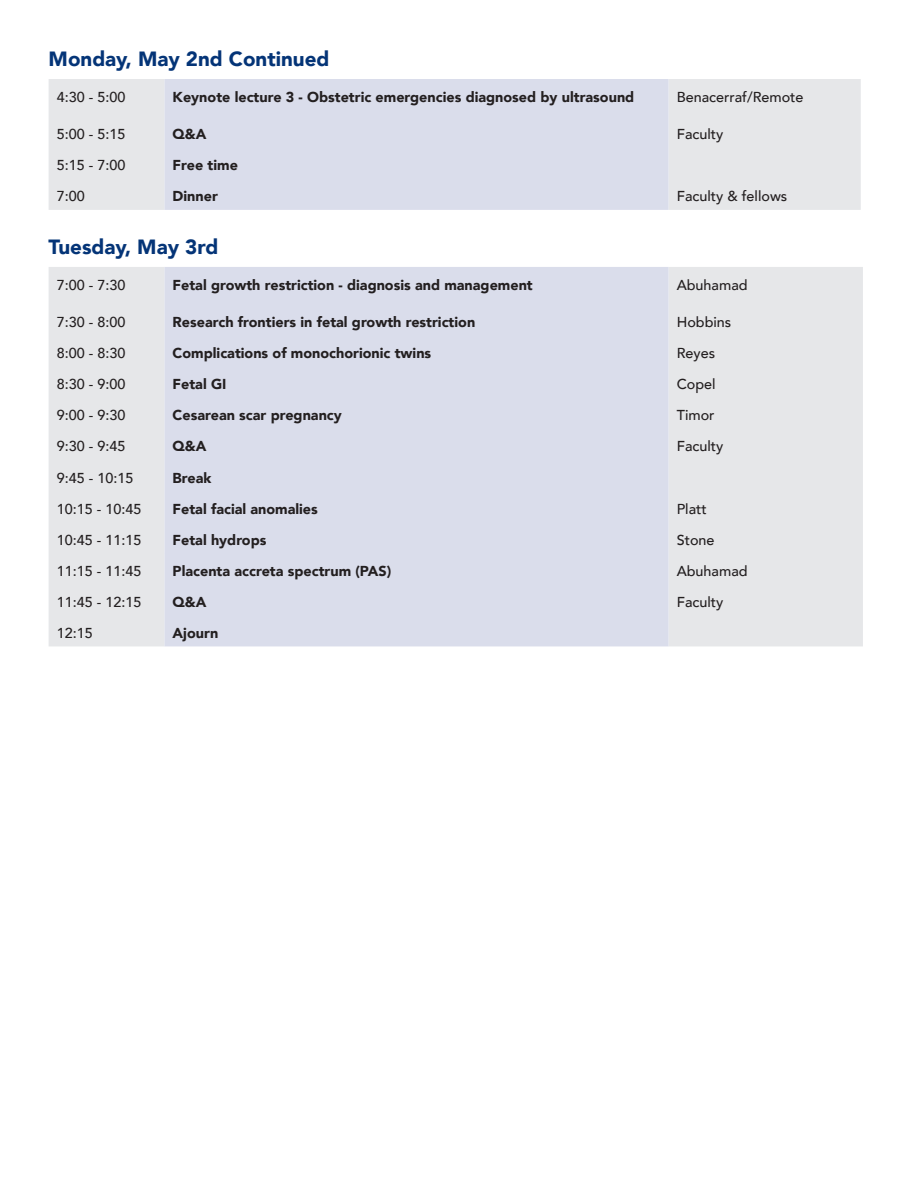
<style>
.page{position:relative;width:918px;height:1188px;background:#fff}
.page>*{position:absolute;margin:0;border:0;box-sizing:border-box;transform-origin:0 0}
.t1{font:900 20.55px "Avenir";color:#043477}
.t2{font:900 14.4px "Avenir";color:#231f20}
.t3{font:500 14.4px "Avenir";color:#231f20}
</style>
<div class="page">
<div style="left:49px;top:79px;width:812px;height:131px;background:#e6e7e9"></div>
<div style="left:164px;top:79px;width:505px;height:131px;background:#daddeb"></div>
<div style="left:49px;top:267px;width:814px;height:379px;background:#e6e7e9"></div>
<div style="left:164px;top:267px;width:505px;height:379px;background:#daddeb"></div>
<p class="t1" style="left:49px;top:41px;width:282px">Monday, May 2nd Continued</p>
<p class="t3" style="left:57px;top:84px;width:70px">4:30 - 5:00</p>
<p class="t2" style="left:173px;top:84px;width:463px">Keynote lecture 3 - Obstetric emergencies diagnosed by ultrasound</p>
<p class="t3" style="left:677px;top:84px;width:128px">Benacerraf/Remote</p>
<p class="t3" style="left:57px;top:122px;width:70px">5:00 - 5:15</p>
<p class="t2" style="left:173px;top:122px;width:35px">Q&amp;A</p>
<p class="t3" style="left:677px;top:122px;width:48px">Faculty</p>
<p class="t3" style="left:57px;top:153px;width:70px">5:15 - 7:00</p>
<p class="t2" style="left:173px;top:153px;width:67px">Free time</p>
<p class="t3" style="left:57px;top:184px;width:29px">7:00</p>
<p class="t2" style="left:173px;top:184px;width:47px">Dinner</p>
<p class="t3" style="left:677px;top:184px;width:112px">Faculty &amp; fellows</p>
<p class="t1" style="left:49px;top:229px;width:171px">Tuesday, May 3rd</p>
<p class="t3" style="left:57px;top:272px;width:70px">7:00 - 7:30</p>
<p class="t2" style="left:173px;top:272px;width:362px">Fetal growth restriction - diagnosis and management</p>
<p class="t3" style="left:677px;top:272px;width:72px">Abuhamad</p>
<p class="t3" style="left:57px;top:310px;width:70px">7:30 - 8:00</p>
<p class="t2" style="left:173px;top:310px;width:304px">Research frontiers in fetal growth restriction</p>
<p class="t3" style="left:677px;top:310px;width:56px">Hobbins</p>
<p class="t3" style="left:57px;top:341px;width:70px">8:00 - 8:30</p>
<p class="t2" style="left:173px;top:341px;width:260px">Complications of monochorionic twins</p>
<p class="t3" style="left:677px;top:341px;width:40px">Reyes</p>
<p class="t3" style="left:57px;top:372px;width:70px">8:30 - 9:00</p>
<p class="t2" style="left:173px;top:372px;width:55px">Fetal GI</p>
<p class="t3" style="left:677px;top:372px;width:40px">Copel</p>
<p class="t3" style="left:57px;top:403px;width:70px">9:00 - 9:30</p>
<p class="t2" style="left:173px;top:403px;width:171px">Cesarean scar pregnancy</p>
<p class="t3" style="left:677px;top:403px;width:39px">Timor</p>
<p class="t3" style="left:57px;top:434px;width:70px">9:30 - 9:45</p>
<p class="t2" style="left:173px;top:434px;width:35px">Q&amp;A</p>
<p class="t3" style="left:677px;top:434px;width:48px">Faculty</p>
<p class="t3" style="left:57px;top:465px;width:78px">9:45 - 10:15</p>
<p class="t2" style="left:173px;top:465px;width:40px">Break</p>
<p class="t3" style="left:57px;top:496px;width:86px">10:15 - 10:45</p>
<p class="t2" style="left:173px;top:496px;width:147px">Fetal facial anomalies</p>
<p class="t3" style="left:677px;top:496px;width:32px">Platt</p>
<p class="t3" style="left:57px;top:527px;width:86px">10:45 - 11:15</p>
<p class="t2" style="left:173px;top:527px;width:95px">Fetal hydrops</p>
<p class="t3" style="left:677px;top:527px;width:39px">Stone</p>
<p class="t3" style="left:57px;top:558px;width:86px">11:15 - 11:45</p>
<p class="t2" style="left:173px;top:558px;width:220px">Placenta accreta spectrum (PAS)</p>
<p class="t3" style="left:677px;top:558px;width:72px">Abuhamad</p>
<p class="t3" style="left:57px;top:589px;width:86px">11:45 - 12:15</p>
<p class="t2" style="left:173px;top:590px;width:35px">Q&amp;A</p>
<p class="t3" style="left:677px;top:589px;width:48px">Faculty</p>
<p class="t3" style="left:57px;top:621px;width:37px">12:15</p>
<p class="t2" style="left:173px;top:621px;width:47px">Ajourn</p>
</div>
